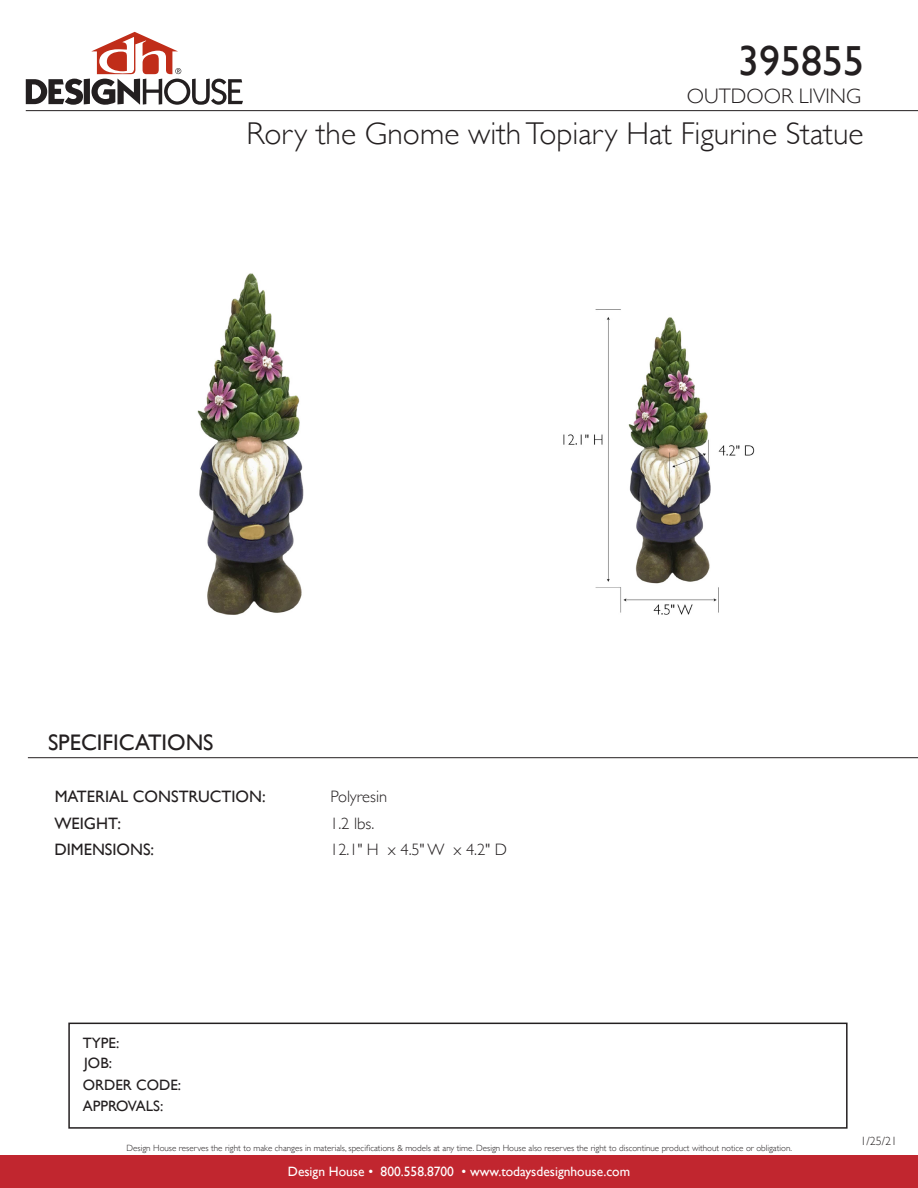
<style>
.page{position:relative;width:918px;height:1188px;background:#fff}
.page>*{position:absolute;margin:0;border:0;box-sizing:border-box;transform-origin:0 0}
.t1{font:42px "Gill Sans";color:#231f20}
.t2{font:300 31.5px "Gill Sans";color:#231f20}
.t3{font:22.5px "Gill Sans";color:#231f20}
.t4{font:300 21px "Gill Sans";color:#231f20}
.t5{font:16.5px "Gill Sans";color:#231f20}
.t6{font:300 16.5px "Gill Sans";color:#231f20}
.t7{font:15px "Gill Sans";color:#231f20}
.t8{font:13.5px "Gill Sans";color:#fff}
.t9{font:300 12px "Gill Sans";color:#231f20}
.t10{font:300 9px "Gill Sans";color:#231f20}
</style>
<div class="page">
<div style="left:0;top:1156px;width:918px;height:32px;background:#c1262f"></div>
<svg style="left:26px;top:32px;width:217px;height:73px"></svg>
<img style="left:563px;top:309px;width:192px;height:306px">
<div style="left:68px;top:1023px;width:780px;height:106px;border:2px solid #231f20"></div>
<hr style="left:26px;top:110px;width:892px;height:1px;background:#231f20">
<hr style="left:28px;top:757px;width:890px;height:1px;background:#231f20">
<img style="left:197px;top:273px;width:107px;height:342px">
<p class="t1" style="left:738px;top:36px;width:127px">395855</p>
<p class="t4" style="left:687px;top:79px;width:176px">OUTDOOR LIVING</p>
<p class="t2" style="left:246px;top:108px;width:619px">Rory the Gnome with Topiary Hat Figurine Statue</p>
<p class="t3" style="left:48px;top:729px;width:167px">SPECIFICATIONS</p>
<p class="t5" style="left:55px;top:787px;width:212px">MATERIAL CONSTRUCTION:</p>
<p class="t5" style="left:54px;top:814px;width:68px">WEIGHT:</p>
<p class="t5" style="left:54px;top:840px;width:101px">DIMENSIONS:</p>
<p class="t6" style="left:330px;top:784px;width:58px">Polyresin</p>
<p class="t6" style="left:330px;top:810px;width:46px">1.2 lbs.</p>
<p class="t6" style="left:330px;top:837px;width:178px">12.1" H x 4.5" W x 4.2" D</p>
<p class="t7" style="left:83px;top:1034px;width:38px">TYPE:</p>
<p class="t7" style="left:84px;top:1054px;width:29px">JOB:</p>
<p class="t7" style="left:83px;top:1076px;width:100px">ORDER CODE:</p>
<p class="t7" style="left:83px;top:1097px;width:82px">APPROVALS:</p>
<p class="t10" style="left:127px;top:1141px;width:667px">Design House reserves the right to make changes in materials, specifications &amp; models at any time. Design House also reserves the right to discontinue product without notice or obligation.</p>
<p class="t8" style="left:288px;top:1164px;width:344px">Design House • 800.558.8700 • www.todaysdesignhouse.com</p>
<p class="t9" style="left:861px;top:1132px;width:38px">1/25/21</p>
</div>
